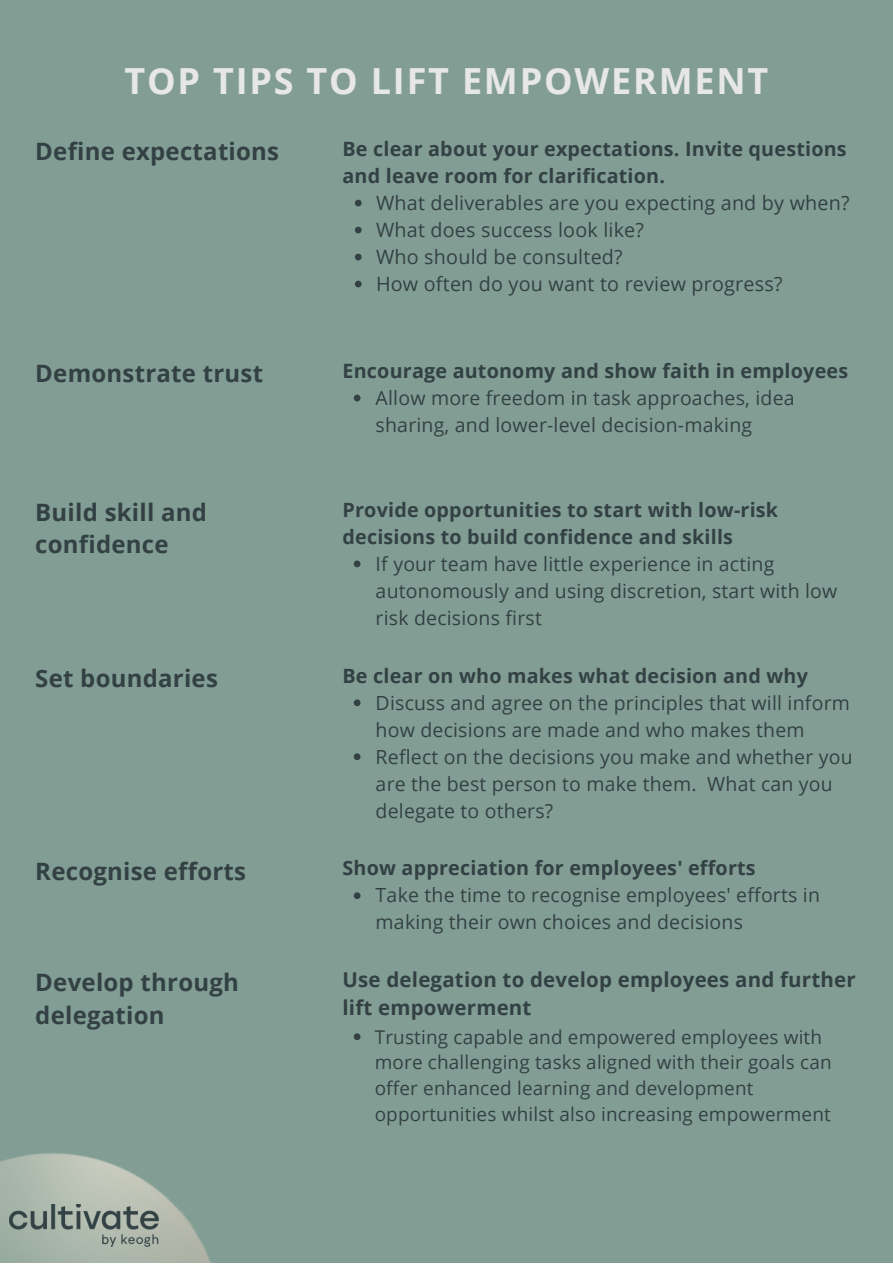
<style>
.page{position:relative;width:893px;height:1264px;background:#fff}
.page>*{position:absolute;margin:0;border:0;box-sizing:border-box;transform-origin:0 0}
.t1{font:700 36px "Open Sans";letter-spacing:.05em;color:#e7e7e7}
.t2{font:700 24px/32.5px "Open Sans";letter-spacing:.01em;color:#334144}
.t3{font:700 20.4px/28px "Open Sans";letter-spacing:.01em;color:#334144}
.t4{font:700 19.8px/27px "Open Sans";letter-spacing:.01em;color:#334144}
.t5{font:19.8px "Open Sans";letter-spacing:.01em;color:#334144}
.t6{font:19.5px/27px "Open Sans";letter-spacing:.01em;color:#334144}
.t7{font:18.9px/25.8px "Open Sans";letter-spacing:.01em;color:#334144}
</style>
<div class="page">
<div style="left:0;top:0;width:892px;height:1262px;background:#829e94"></div>
<img style="left:0;top:1153px;width:211px;height:109px">
<img style="left:10px;top:1204px;width:148px;height:42px">
<svg style="left:354px;top:560px;width:6px;height:7px"></svg>
<svg style="left:355px;top:200px;width:6px;height:6px"></svg>
<svg style="left:355px;top:227px;width:6px;height:6px"></svg>
<svg style="left:355px;top:254px;width:6px;height:6px"></svg>
<svg style="left:355px;top:281px;width:6px;height:6px"></svg>
<svg style="left:354px;top:892px;width:6px;height:7px"></svg>
<svg style="left:354px;top:1033px;width:6px;height:7px"></svg>
<svg style="left:354px;top:394px;width:6px;height:7px"></svg>
<svg style="left:354px;top:699px;width:6px;height:7px"></svg>
<svg style="left:354px;top:753px;width:6px;height:7px"></svg>
<p class="t1" style="left:124px;top:55px;width:645px">TOP TIPS TO LIFT EMPOWERMENT</p>
<p class="t2" style="left:35px;top:134px;width:245px">Define expectations</p>
<p class="t4" style="left:342px;top:135px;width:505px">Be clear about your expectations. Invite questions and leave room for clarification.</p>
<p class="t5" style="left:376px;top:189px;width:475px">What deliverables are you expecting and by when?</p>
<p class="t5" style="left:376px;top:216px;width:269px">What does success look like?</p>
<p class="t5" style="left:376px;top:243px;width:248px">Who should be consulted?</p>
<p class="t5" style="left:376px;top:269px;width:408px">How often do you want to review progress?</p>
<p class="t2" style="left:35px;top:356px;width:229px">Demonstrate trust</p>
<p class="t4" style="left:342px;top:356px;width:507px">Encourage autonomy and show faith in employees</p>
<p class="t6" style="left:375px;top:384px;width:420px">Allow more freedom in task approaches, idea sharing, and lower-level decision-making</p>
<p class="t2" style="left:35px;top:495px;width:173px">Build skill and confidence</p>
<p class="t4" style="left:342px;top:495px;width:437px">Provide opportunities to start with low-risk decisions to build confidence and skills</p>
<p class="t6" style="left:375px;top:549px;width:463px">If your team have little experience in acting autonomously and using discretion, start with low risk decisions first</p>
<p class="t2" style="left:35px;top:661px;width:184px">Set boundaries</p>
<p class="t4" style="left:342px;top:661px;width:467px">Be clear on who makes what decision and why</p>
<p class="t6" style="left:375px;top:688px;width:475px">Discuss and agree on the principles that will inform how decisions are made and who makes them</p>
<p class="t6" style="left:375px;top:742px;width:478px">Reflect on the decisions you make and whether you are the best person to make them. What can you delegate to others?</p>
<p class="t2" style="left:35px;top:853px;width:212px">Recognise efforts</p>
<p class="t4" style="left:342px;top:854px;width:415px">Show appreciation for employees' efforts</p>
<p class="t6" style="left:375px;top:881px;width:446px">Take the time to recognise employees' efforts in making their own choices and decisions</p>
<p class="t2" style="left:35px;top:965px;width:205px">Develop through delegation</p>
<p class="t3" style="left:342px;top:965px;width:514px">Use delegation to develop employees and further lift empowerment</p>
<p class="t7" style="left:374px;top:1023px;width:458px">Trusting capable and empowered employees with more challenging tasks aligned with their goals can offer enhanced learning and development opportunities whilst also increasing empowerment</p>
</div>
